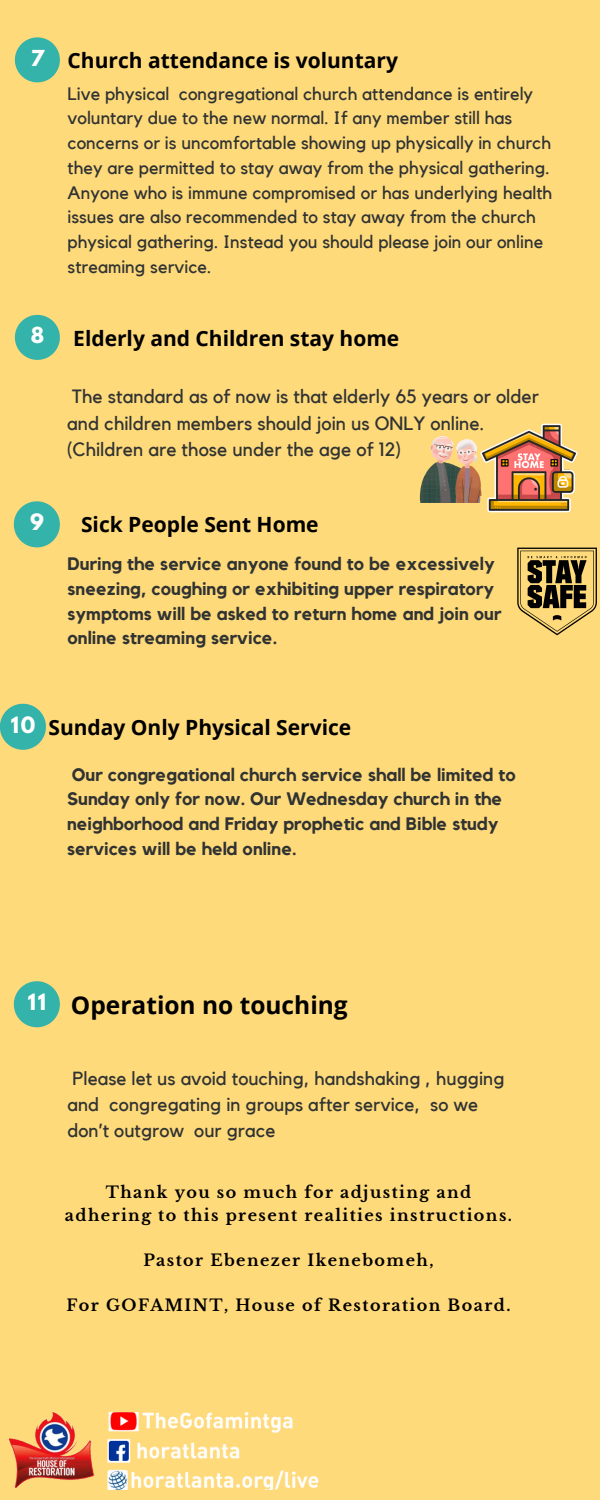
<style>
.page{position:relative;width:600px;height:1500px;background:#ffda7b}
.page>*{position:absolute;margin:0;border:0;box-sizing:border-box;transform-origin:0 0}
.t1{font:700 24.5px "Open Sans";color:#000}
.t2{font:700 21px "Open Sans";color:#000}
.t3{font:700 20px "League Spartan";color:#fff}
.t4{font:700 19.5px "League Spartan";color:#fff}
.t5{font:19.2px/26.4px "Kollektif";letter-spacing:.005em;color:#303332}
.t6{font:18.9px/26px "Kollektif";letter-spacing:.005em;color:#303332}
.t7{font:18px/24.7px "Kollektif";letter-spacing:.005em;color:#303332}
.t8{font:700 18px/24.8px "Kollektif";letter-spacing:.005em;color:#303332}
.t9{font:700 16px/22.5px "Libre Baskerville";letter-spacing:.09em;color:#000;text-align:center}
</style>
<div class="page">
<svg style="left:15px;top:37px;width:45px;height:45px"></svg>
<svg style="left:15px;top:315px;width:45px;height:45px"></svg>
<svg style="left:14px;top:501px;width:46px;height:46px"></svg>
<svg style="left:0;top:704px;width:46px;height:46px"></svg>
<img style="left:9px;top:1412px;width:309px;height:78px">
<svg style="left:14px;top:981px;width:46px;height:46px"></svg>
<svg style="left:517px;top:548px;width:80px;height:87px"></svg>
<img style="left:419px;top:436px;width:54px;height:67px">
<img style="left:473px;top:423px;width:105px;height:90px">
<p class="t4" style="left:31px;top:48px;width:15px">7</p>
<p class="t2" style="left:68px;top:46px;width:332px">Church attendance is voluntary</p>
<p class="t7" style="left:68px;top:82px;width:486px">Live physical congregational church attendance is entirely voluntary due to the new normal. If any member still has concerns or is uncomfortable showing up physically in church they are permitted to stay away from the physical gathering.<br>Anyone who is immune compromised or has underlying health issues are also recommended to stay away from the church physical gathering. Instead you should please join our online streaming service.</p>
<p class="t4" style="left:31px;top:326px;width:15px">8</p>
<p class="t2" style="left:73px;top:323px;width:328px">Elderly and Children stay home</p>
<p class="t5" style="left:67px;top:384px;width:473px">The standard as of now is that elderly 65 years or older and children members should join us ONLY online. (Children are those under the age of 12)</p>
<p class="t3" style="left:30px;top:512px;width:15px">9</p>
<p class="t2" style="left:81px;top:510px;width:239px">Sick People Sent Home</p>
<p class="t8" style="left:68px;top:552px;width:435px">During the service anyone found to be excessively sneezing, coughing or exhibiting upper respiratory symptoms will be asked to return home and join our online streaming service.</p>
<p class="t3" style="left:11px;top:715px;width:26px">10</p>
<p class="t2" style="left:48px;top:712px;width:304px">Sunday Only Physical Service</p>
<p class="t8" style="left:67px;top:763px;width:450px">Our congregational church service shall be limited to Sunday only for now. Our Wednesday church in the neighborhood and Friday prophetic and Bible study services will be held online.</p>
<p class="t3" style="left:28px;top:992px;width:20px">11</p>
<h1 class="t1" style="left:71px;top:988px;width:278px">Operation no touching</h1>
<p class="t6" style="left:68px;top:1066px;width:439px">Please let us avoid touching, handshaking , hugging and congregating in groups after service, so we don’t outgrow our grace</p>
<p class="t9" style="left:65px;top:1182px;width:449px">Thank you so much for adjusting and adhering to this present realities instructions.</p>
<p class="t9" style="left:143px;top:1249px;width:292px">Pastor Ebenezer Ikenebomeh,</p>
<p class="t9" style="left:66px;top:1294px;width:446px">For GOFAMINT, House of Restoration Board.</p>
</div>
